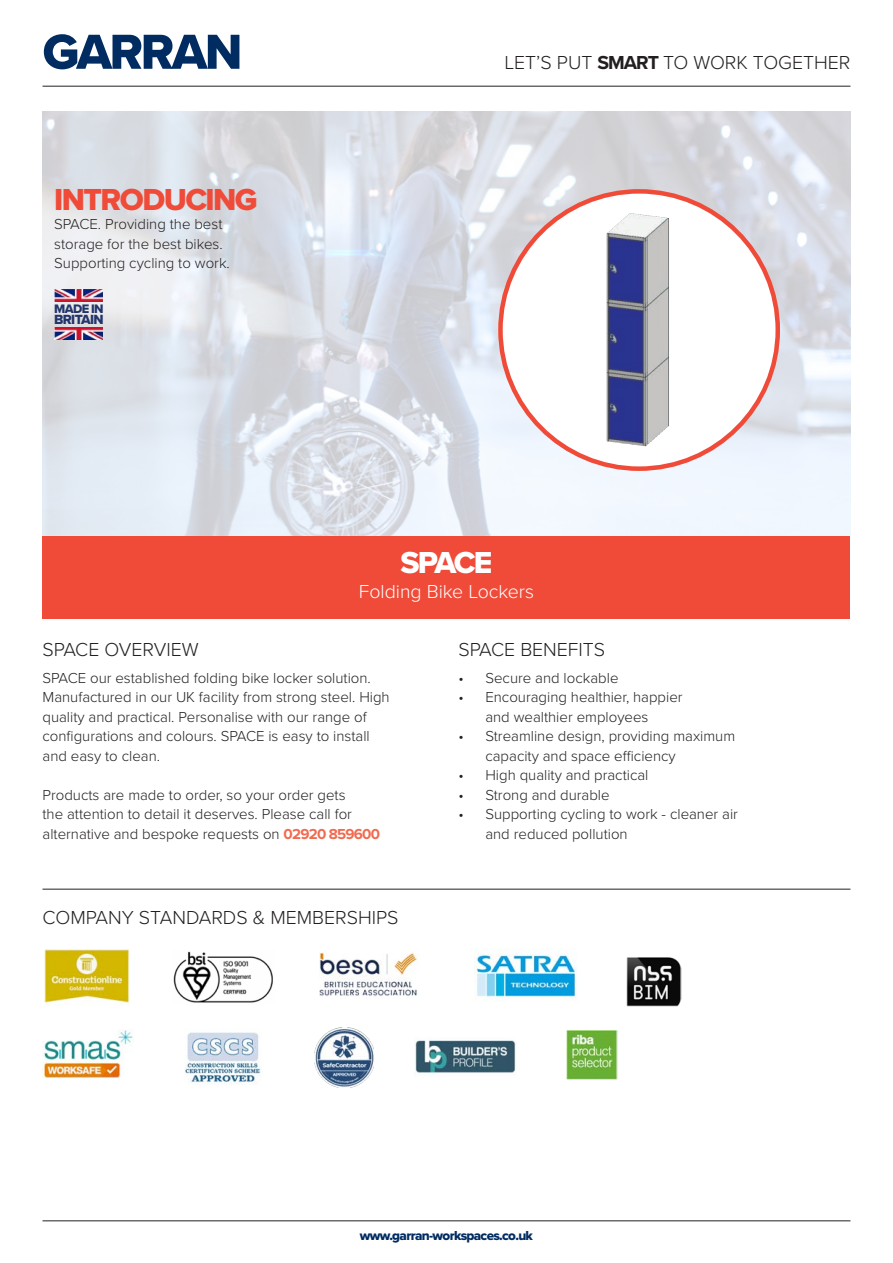
<style>
.page{position:relative;width:893px;height:1263px;background:#fff}
.page>*{position:absolute;margin:0;border:0;box-sizing:border-box;transform-origin:0 0}
.t1{font:51px "Proxima Nova Extrabld";letter-spacing:-.05em;color:#002c62}
.t2{font:31.5px "Proxima Nova Extrabld";letter-spacing:-.05em;color:#ef4b38}
.t3{font:31.5px "Proxima Nova Extrabld";letter-spacing:-.065em;color:#fff}
.t4{font:300 19.5px "Proxima Nova";color:#231f20}
.t5{font:300 19.5px "Proxima Nova";color:#fff}
.t6{font:300 15px/19.5px "Proxima Nova";color:#231f20}
.t7{font:13.8px "Proxima Nova Extrabld";letter-spacing:-.05em;color:#22356b}
.t8{font:13.5px "Proxima Nova Extrabld";letter-spacing:-.05em;color:#002c62}
.t9{font:12.75px "Proxima Nova Extrabld";letter-spacing:-.05em;color:#22356b}
.s1{font-weight:700}
.s2{font-weight:700;color:#f26a4f}
</style>
<div class="page">
<div style="left:43px;top:536px;width:807px;height:82px;background:#ef4b38"></div>
<hr style="left:43px;top:1220px;width:807px;height:1px;background:#231f20">
<hr style="left:43px;top:86px;width:807px;height:1px;background:#231f20">
<hr style="left:43px;top:889px;width:807px;height:1px;background:#231f20">
<img style="left:43px;top:111px;width:807px;height:425px">
<img style="left:55px;top:289px;width:48px;height:12px">
<img style="left:55px;top:327px;width:48px;height:12px">
<div style="left:500px;top:191px;width:278px;height:278px;background:#fff;border-radius:50%"></div>
<img style="left:606px;top:213px;width:63px;height:233px">
<img style="left:44px;top:949px;width:85px;height:56px">
<img style="left:320px;top:952px;width:97px;height:44px">
<img style="left:42px;top:1030px;width:91px;height:47px">
<img style="left:185px;top:1032px;width:76px;height:53px">
<img style="left:315px;top:1027px;width:59px;height:60px">
<img style="left:415px;top:1040px;width:101px;height:34px">
<img style="left:474px;top:948px;width:103px;height:50px">
<img style="left:567px;top:1031px;width:50px;height:49px">
<img style="left:627px;top:957px;width:54px;height:49px">
<img style="left:173px;top:951px;width:100px;height:52px">
<p class="t1" style="left:43px;top:14px;width:201px">GARRAN</p>
<p class="t2" style="left:54px;top:176px;width:205px">INTRODUCING</p>
<p class="t6" style="left:54px;top:214px;width:170px">SPACE. Providing the best</p>
<p class="t6" style="left:54px;top:233px;width:170px">storage for the best bikes.</p>
<p class="t6" style="left:54px;top:253px;width:177px">Supporting cycling to work.</p>
<p class="t9" style="left:54px;top:299px;width:51px">MADE IN</p>
<p class="t7" style="left:54px;top:309px;width:51px">BRITAIN</p>
<p class="t4" style="left:504px;top:48px;width:347px">LET’S PUT <span class="s1">SMART</span> TO WORK TOGETHER</p>
<p class="t3" style="left:400px;top:539px;width:94px">SPACE</p>
<p class="t5" style="left:359px;top:577px;width:177px">Folding Bike Lockers</p>
<p class="t4" style="left:43px;top:635px;width:158px">SPACE OVERVIEW</p>
<p class="t4" style="left:458px;top:635px;width:148px">SPACE BENEFITS</p>
<p class="t6" style="left:43px;top:667px;width:349px">SPACE our established folding bike locker solution.<br>Manufactured in our UK facility from strong steel. High quality and practical. Personalise with our range of configurations and colours. SPACE is easy to install and easy to clean.</p>
<p class="t6" style="left:43px;top:784px;width:305px">Products are made to order, so your order gets</p>
<p class="t6" style="left:43px;top:804px;width:311px">the attention to detail it deserves. Please call for</p>
<p class="t6" style="left:43px;top:823px;width:339px">alternative and bespoke requests on <span class="s2">02920 859600</span></p>
<p class="t4" style="left:43px;top:903px;width:357px">COMPANY STANDARDS &amp; MEMBERSHIPS</p>
<p class="t6" style="left:458px;top:667px;width:162px">• Secure and lockable</p>
<p class="t6" style="left:458px;top:687px;width:226px;text-align:center">• Encouraging healthier, happier and wealthier employees</p>
<p class="t6" style="left:485px;top:726px;width:251px;text-indent:-27px">• Streamline design, providing maximum capacity and space efficiency</p>
<p class="t6" style="left:458px;top:765px;width:192px">• High quality and practical</p>
<p class="t6" style="left:458px;top:784px;width:153px">• Strong and durable</p>
<p class="t6" style="left:485px;top:804px;width:254px;text-indent:-27px">• Supporting cycling to work - cleaner air and reduced pollution</p>
<p class="t8" style="left:360px;top:1226px;width:175px">www.garran-workspaces.co.uk</p>
</div>
